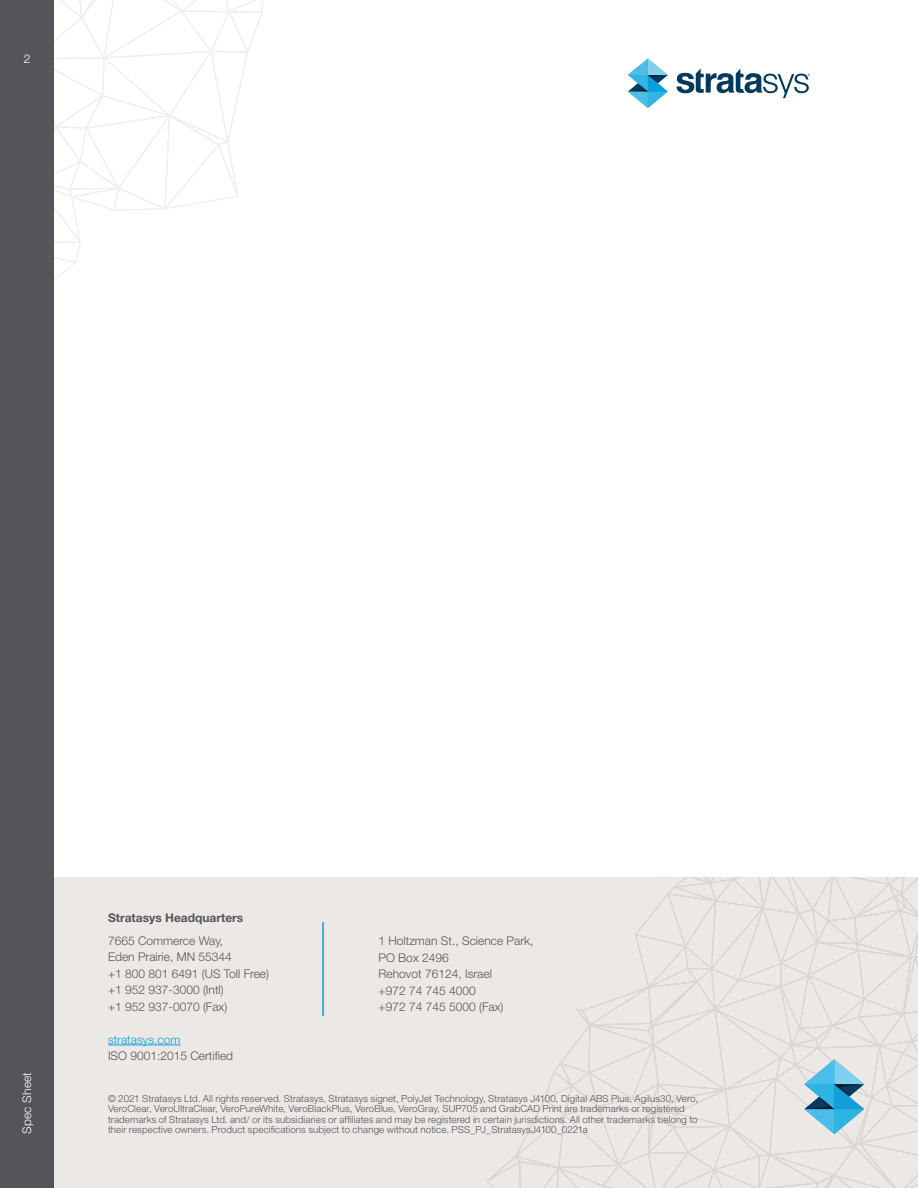
<style>
.page{position:relative;width:918px;height:1188px;background:#fff}
.page>*{position:absolute;margin:0;border:0;box-sizing:border-box;transform-origin:0 0}
.t1{font:300 12px/16.5px "Helvetica Neue LT Std";color:#54555a}
.t2{font:700 12px "Helvetica Neue LT Std";color:#54555a}
.t3{font:300 12px "Helvetica Neue LT Std";color:#00a2df}
.t4{font:300 12px "Helvetica Neue LT Std";letter-spacing:.015em;color:#fff}
.t5{font:300 9.75px/10.5px "Helvetica Neue LT Std";letter-spacing:.01em;color:#54555a}
</style>
<div class="page">
<svg style="left:54px;top:0;width:209px;height:281px"></svg>
<div style="left:0;top:0;width:54px;height:1188px;background:#54555a"></div>
<svg style="left:628px;top:59px;width:40px;height:49px"></svg>
<svg style="left:676px;top:68px;width:134px;height:30px"></svg>
<div style="left:54px;top:878px;width:864px;height:310px;background:#ece8e5"></div>
<hr style="left:322px;top:922px;width:2px;height:94px;background:#00a2df">
<svg style="left:486px;top:878px;width:432px;height:310px"></svg>
<hr style="left:108px;top:1045px;width:72px;height:1px;background:#00a2df">
<p class="t4" style="left:24px;top:51px;width:8px">2</p>
<p class="t4" style="left:20px;top:1134px;width:63px;rotate:-90deg">Spec Sheet</p>
<p class="t2" style="left:108px;top:911px;width:137px">Stratasys Headquarters</p>
<p class="t1" style="left:108px;top:932px;width:163px">7665 Commerce Way,<br>Eden Prairie, MN 55344<br>+1 800 801 6491 (US Toll Free) +1 952 937-3000 (Intl)<br>+1 952 937-0070 (Fax)</p>
<p class="t3" style="left:108px;top:1032px;width:74px">stratasys.com</p>
<p class="t1" style="left:108px;top:1047px;width:127px">ISO 9001:2015 Certified</p>
<p class="t5" style="left:108px;top:1093px;width:592px">© 2021 Stratasys Ltd. All rights reserved. Stratasys, Stratasys signet, PolyJet Technology, Stratasys J4100, Digital ABS Plus, Agilus30, Vero, VeroClear, VeroUltraClear, VeroPureWhite, VeroBlackPlus, VeroBlue, VeroGray, SUP705 and GrabCAD Print are trademarks or registered trademarks of Stratasys Ltd. and/ or its subsidiaries or affiliates and may be registered in certain jurisdictions. All other trademarks belong to their respective owners. Product specifications subject to change without notice. PSS_PJ_StratasysJ4100_0221a</p>
<p class="t1" style="left:379px;top:933px;width:156px">1 Holtzman St., Science Park,<br>PO Box 2496<br>Rehovot 76124, Israel<br>+972 74 745 4000<br>+972 74 745 5000 (Fax)</p>
</div>
